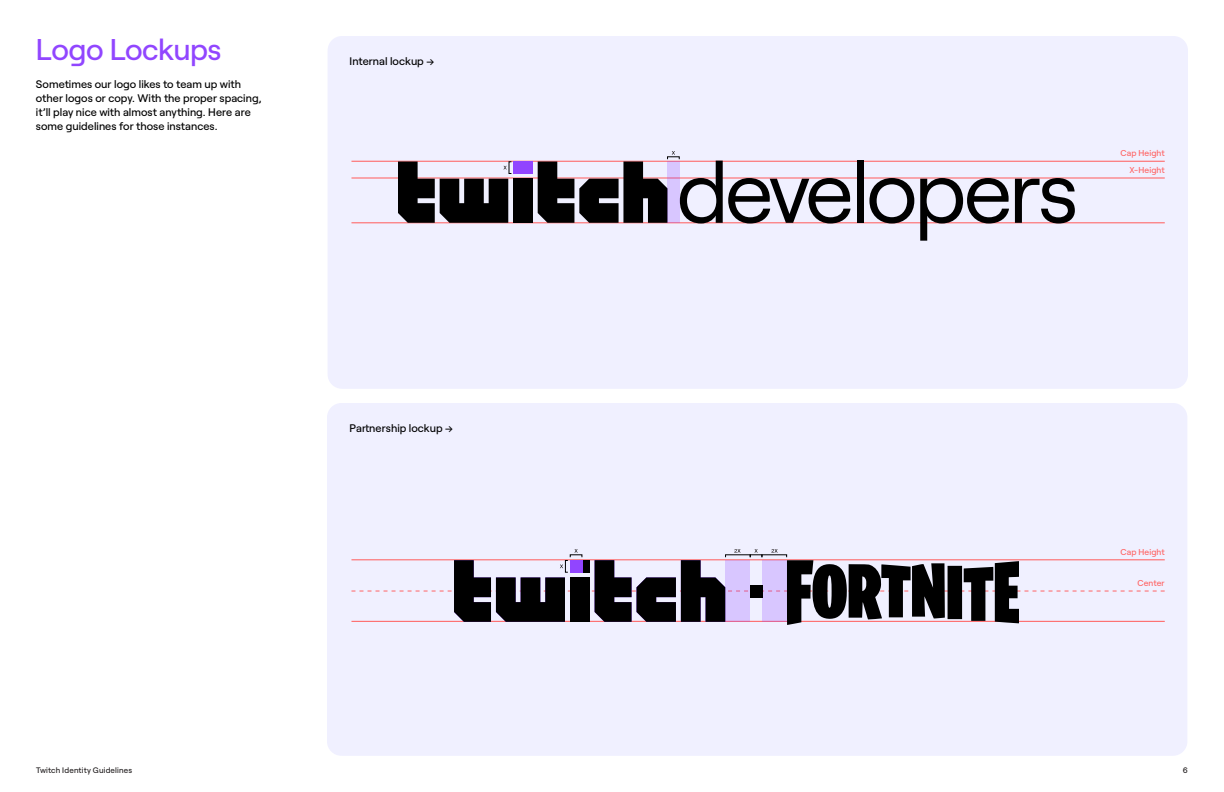
<style>
.page{position:relative;width:1224px;height:792px;background:#fff}
.page>*{position:absolute;margin:0;border:0;box-sizing:border-box;transform-origin:0 0}
.Highlight_Roobert_30{font:500 30px "Roobert";letter-spacing:-.015em;color:#9146ff}
.Body_Small_Roobert_1{font:500 11px/14px "Roobert";color:#000}
.Tiny_Footers_Roobert{font:500 8.5px "Roobert";letter-spacing:.01em;color:#ff6464}
.t1{font:500 8px "Roobert";letter-spacing:.02em;color:#231f20}
</style>
<div class="page">
<div style="left:327px;top:403px;width:860px;height:353px;background:#f0f0ff;border-radius:14px"></div>
<div style="left:328px;top:36px;width:860px;height:353px;background:#f0f0ff;border-radius:14px"></div>
<hr style="left:351px;top:161px;width:814px;height:1px;background:#ff6464">
<hr style="left:351px;top:177px;width:814px;height:2px;background:#ff6464">
<hr style="left:351px;top:222px;width:814px;height:1px;background:#ff6464">
<div style="left:513px;top:179px;width:20px;height:44px;background:#000"></div>
<div style="left:513px;top:162px;width:20px;height:12px;background:#9145ff"></div>
<div style="left:857px;top:161px;width:7px;height:62px;background:#000"></div>
<svg style="left:869px;top:178px;width:45px;height:46px"></svg>
<svg style="left:920px;top:178px;width:89px;height:63px"></svg>
<svg style="left:1015px;top:178px;width:60px;height:46px"></svg>
<svg style="left:398px;top:162px;width:114px;height:61px"></svg>
<svg style="left:538px;top:151px;width:313px;height:73px"></svg>
<svg style="left:351px;top:549px;width:814px;height:76px"></svg>
<div style="left:750px;top:585px;width:12px;height:12px;background:#000"></div>
<div style="left:570px;top:560px;width:12px;height:13px;background:#9145ff"></div>
<p class="Highlight_Roobert_30" style="left:36px;top:27px;width:187px">Logo Lockups</p>
<p class="Body_Small_Roobert_1" style="left:36px;top:76px;width:227px">Sometimes our logo likes to team up with other logos or copy. With the proper spacing, it’ll play nice with almost anything. Here are some guidelines for those instances.</p>
<p class="Body_Small_Roobert_1" style="left:350px;top:53px;width:86px">Internal lockup →</p>
<p class="Body_Small_Roobert_1" style="left:350px;top:420px;width:105px">Partnership lockup →</p>
<p class="Tiny_Footers_Roobert" style="left:1120px;top:147px;width:46px">Cap Height</p>
<p class="Tiny_Footers_Roobert" style="left:1129px;top:163px;width:37px">X-Height</p>
<p class="Tiny_Footers_Roobert" style="left:1120px;top:545px;width:46px">Cap Height</p>
<p class="Tiny_Footers_Roobert" style="left:1137px;top:577px;width:29px">Center</p>
<p class="t1" style="left:36px;top:764px;width:98px">Twitch Identity Guidelines</p>
<p class="t1" style="left:1183px;top:764px;width:7px">6</p>
</div>
